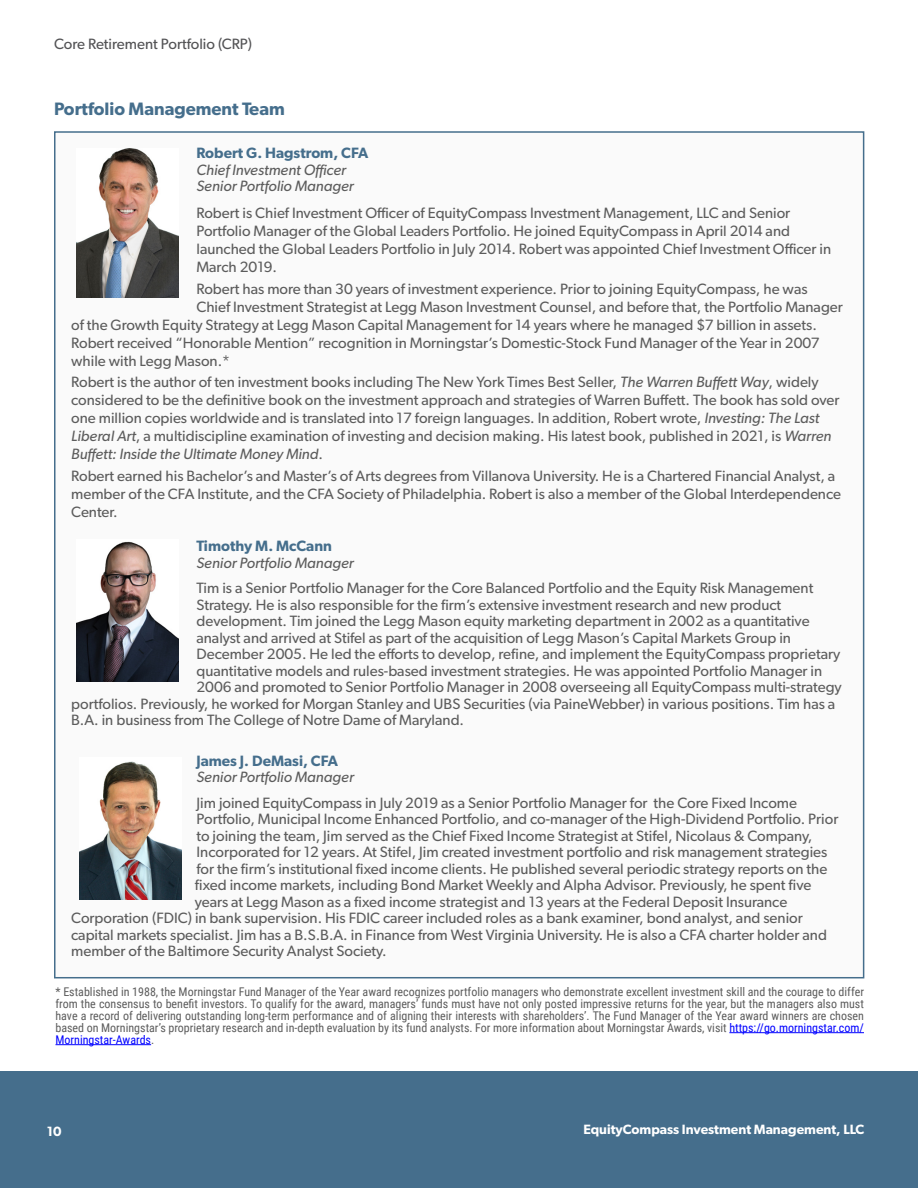
<style>
.page{position:relative;width:918px;height:1188px;background:#fff}
.page>*{position:absolute;margin:0;border:0;box-sizing:border-box;transform-origin:0 0}
.About_Us_Body{font:600 18px "Gibson";color:#456e8c}
.About_Us_Body-2{font:15px "Gibson";color:#5c5c5c}
.Main_Page_Body_Text{font:15px/18px "Gibson";color:#5c5c5c}
.About_Us_Body-3{font:italic 15px "Gibson";color:#5c5c5c}
.About_Us_Body-4{font:600 15px "Gibson";color:#456e8c}
.About_Us_Body-5{font:15px "Gibson";color:#535355}
.t1{font:600 13.5px "Gibson";color:#fff}
.About_Us_Body-6{font:12px/12px "Roboto Condensed";color:#5c5c5c;text-align:justify}
.s1{font-style:italic}
.s2{color:#00f}
</style>
<div class="page">
<div style="left:0;top:1071px;width:918px;height:117px;background:#456e8c"></div>
<div style="left:54px;top:131px;width:810px;height:847px;background:#fafafa;border:2px solid #456e8c"></div>
<img style="left:77px;top:148px;width:101px;height:150px">
<hr style="left:729px;top:1032px;width:135px;height:1px;background:#00f">
<hr style="left:56px;top:1044px;width:95px;height:1px;background:#00f">
<img style="left:77px;top:541px;width:101px;height:141px">
<img style="left:79px;top:761px;width:102px;height:138px">
<p class="About_Us_Body-5" style="left:54px;top:35px;width:200px">Core Retirement Portfolio (CRP)</p>
<p class="About_Us_Body" style="left:54px;top:98px;width:232px">Portfolio Management Team</p>
<p class="About_Us_Body-4" style="left:196px;top:144px;width:173px">Robert G. Hagstrom, CFA</p>
<p class="About_Us_Body-3" style="left:196px;top:161px;width:151px">Chief Investment Officer</p>
<p class="About_Us_Body-3" style="left:196px;top:177px;width:159px">Senior Portfolio Manager</p>
<p class="Main_Page_Body_Text" style="left:196px;top:204px;width:636px">Robert is Chief Investment Officer of EquityCompass Investment Management, LLC and Senior Portfolio Manager of the Global Leaders Portfolio. He joined EquityCompass in April 2014 and launched the Global Leaders Portfolio in July 2014. Robert was appointed Chief Investment Officer in March 2019.</p>
<p class="Main_Page_Body_Text" style="left:196px;top:279px;width:613px">Robert has more than 30 years of investment experience. Prior to joining EquityCompass, he was</p>
<p class="Main_Page_Body_Text" style="left:196px;top:297px;width:648px">Chief Investment Strategist at Legg Mason Investment Counsel, and before that, the Portfolio Manager</p>
<p class="Main_Page_Body_Text" style="left:71px;top:315px;width:747px">of the Growth Equity Strategy at Legg Mason Capital Management for 14 years where he managed $7 billion in assets.</p>
<p class="Main_Page_Body_Text" style="left:71px;top:333px;width:750px">Robert received “Honorable Mention” recognition in Morningstar’s Domestic-Stock Fund Manager of the Year in 2007</p>
<p class="Main_Page_Body_Text" style="left:71px;top:351px;width:160px">while with Legg Mason.*</p>
<p class="Main_Page_Body_Text" style="left:71px;top:373px;width:770px">Robert is the author of ten investment books including The New York Times Best Seller, <span class="s1">The Warren Buffett Way</span>, widely considered to be the definitive book on the investment approach and strategies of Warren Buffett. The book has sold over one million copies worldwide and is translated into 17 foreign languages. In addition, Robert wrote, <span class="s1">Investing: The Last Liberal Art</span>, a multidiscipline examination of investing and decision making. His latest book, published in 2021, is <span class="s1">Warren Buffett: Inside the Ultimate Money Mind</span>.</p>
<p class="Main_Page_Body_Text" style="left:71px;top:466px;width:771px">Robert earned his Bachelor’s and Master’s of Arts degrees from Villanova University. He is a Chartered Financial Analyst, a member of the CFA Institute, and the CFA Society of Philadelphia. Robert is also a member of the Global Interdependence<br>Center.</p>
<p class="About_Us_Body-4" style="left:196px;top:537px;width:137px">Timothy M. McCann</p>
<p class="About_Us_Body-3" style="left:196px;top:554px;width:159px">Senior Portfolio Manager</p>
<p class="About_Us_Body-2" style="left:196px;top:579px;width:618px">Tim is a Senior Portfolio Manager for the Core Balanced Portfolio and the Equity Risk Management</p>
<p class="About_Us_Body-2" style="left:196px;top:596px;width:586px">Strategy. He is also responsible for the firm’s extensive investment research and new product</p>
<p class="About_Us_Body-2" style="left:196px;top:612px;width:615px">development. Tim joined the Legg Mason equity marketing department in 2002 as a quantitative</p>
<p class="About_Us_Body-2" style="left:196px;top:629px;width:596px">analyst and arrived at Stifel as part of the acquisition of Legg Mason’s Capital Markets Group in</p>
<p class="About_Us_Body-2" style="left:196px;top:645px;width:645px">December 2005. He led the efforts to develop, refine, and implement the EquityCompass proprietary</p>
<p class="About_Us_Body-2" style="left:196px;top:662px;width:627px">quantitative models and rules-based investment strategies. He was appointed Portfolio Manager in</p>
<p class="About_Us_Body-2" style="left:196px;top:678px;width:647px">2006 and promoted to Senior Portfolio Manager in 2008 overseeing all EquityCompass multi-strategy</p>
<p class="About_Us_Body-2" style="left:71px;top:695px;width:766px">portfolios. Previously, he worked for Morgan Stanley and UBS Securities (via PaineWebber) in various positions. Tim has a</p>
<p class="About_Us_Body-2" style="left:71px;top:711px;width:394px">B.A. in business from The College of Notre Dame of Maryland.</p>
<p class="About_Us_Body-4" style="left:197px;top:751px;width:143px">James J. DeMasi, CFA</p>
<p class="About_Us_Body-3" style="left:197px;top:768px;width:159px">Senior Portfolio Manager</p>
<p class="About_Us_Body-2" style="left:197px;top:793px;width:602px">Jim joined EquityCompass in July 2019 as a Senior Portfolio Manager for the Core Fixed Income</p>
<p class="About_Us_Body-2" style="left:197px;top:810px;width:643px">Portfolio, Municipal Income Enhanced Portfolio, and co-manager of the High-Dividend Portfolio. Prior</p>
<p class="About_Us_Body-2" style="left:197px;top:826px;width:617px">to joining the team, Jim served as the Chief Fixed Income Strategist at Stifel, Nicolaus &amp; Company,</p>
<p class="About_Us_Body-2" style="left:197px;top:843px;width:632px">Incorporated for 12 years. At Stifel, Jim created investment portfolio and risk management strategies</p>
<p class="About_Us_Body-2" style="left:197px;top:859px;width:632px">for the firm’s institutional fixed income clients. He published several periodic strategy reports on the</p>
<p class="About_Us_Body-2" style="left:195px;top:876px;width:618px">fixed income markets, including Bond Market Weekly and Alpha Advisor. Previously, he spent five</p>
<p class="About_Us_Body-2" style="left:195px;top:892px;width:594px">years at Legg Mason as a fixed income strategist and 13 years at the Federal Deposit Insurance</p>
<p class="About_Us_Body-2" style="left:71px;top:909px;width:733px">Corporation (FDIC) in bank supervision. His FDIC career included roles as a bank examiner, bond analyst, and senior</p>
<p class="About_Us_Body-2" style="left:71px;top:925px;width:757px">capital markets specialist. Jim has a B.S.B.A. in Finance from West Virginia University. He is also a CFA charter holder and</p>
<p class="About_Us_Body-2" style="left:71px;top:942px;width:317px">member of the Baltimore Security Analyst Society.</p>
<p class="About_Us_Body-6" style="left:56px;top:985px;width:810px">* Established in 1988, the Morningstar Fund Manager of the Year award recognizes portfolio managers who demonstrate excellent investment skill and the courage to differ from the consensus to benefit investors. To qualify for the award, managers’ funds must have not only posted impressive returns for the year, but the managers also must have a record of delivering outstanding long-term performance and of aligning their interests with shareholders’. The Fund Manager of the Year award winners are chosen based on Morningstar’s proprietary research and in-depth evaluation by its fund analysts. For more information about Morningstar Awards, visit <span class="s2">https://go.morningstar.com/ Morningstar-Awards</span>.</p>
<p class="t1" style="left:47px;top:1123px;width:16px">10</p>
<p class="t1" style="left:583px;top:1121px;width:283px">EquityCompass Investment Management, LLC</p>
</div>
